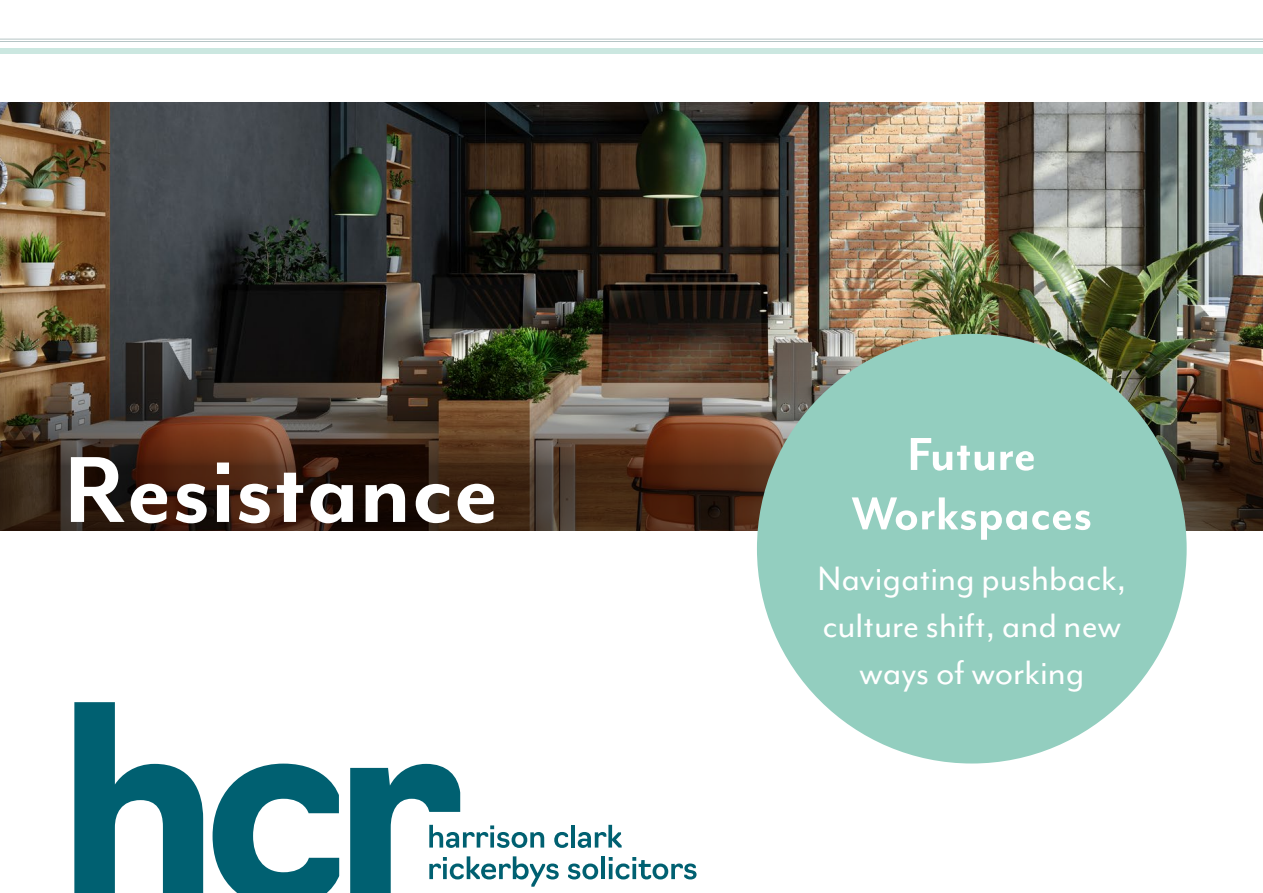
<style>
.page{position:relative;width:1263px;height:893px;background:#fff}
.page>*{position:absolute;margin:0;border:0;box-sizing:border-box;transform-origin:0 0}
.t1{font:700 108px "Mr Eaves Mod OT";color:#fff}
.t2{font:700 53.25px/59.4px "Mr Eaves Mod OT";color:#fff;text-align:center}
.t3{font:39px/46.8px "Mr Eaves Mod OT";color:#fff;text-align:center}
</style>
<div class="page">
<img style="left:0;top:38px;width:1263px;height:494px">
<div style="left:757px;top:334px;width:430px;height:429px;background:#93cebf;border-radius:50%"></div>
<svg style="left:74px;top:702px;width:129px;height:191px"></svg>
<svg style="left:213px;top:764px;width:126px;height:129px"></svg>
<svg style="left:350px;top:764px;width:346px;height:129px"></svg>
<svg style="left:0;top:39px;width:1263px;height:3px"></svg>
<div style="left:0;top:48px;width:1263px;height:6px;background:#cbe7e0"></div>
<h1 class="t1" style="left:64px;top:429px;width:437px">Resistance</h1>
<h2 class="t2" style="left:851px;top:424px;width:242px">Future<br>Workspaces</h2>
<p class="t3" style="left:817px;top:556px;width:310px">Navigating pushback, culture shift, and new ways of working</p>
</div>
